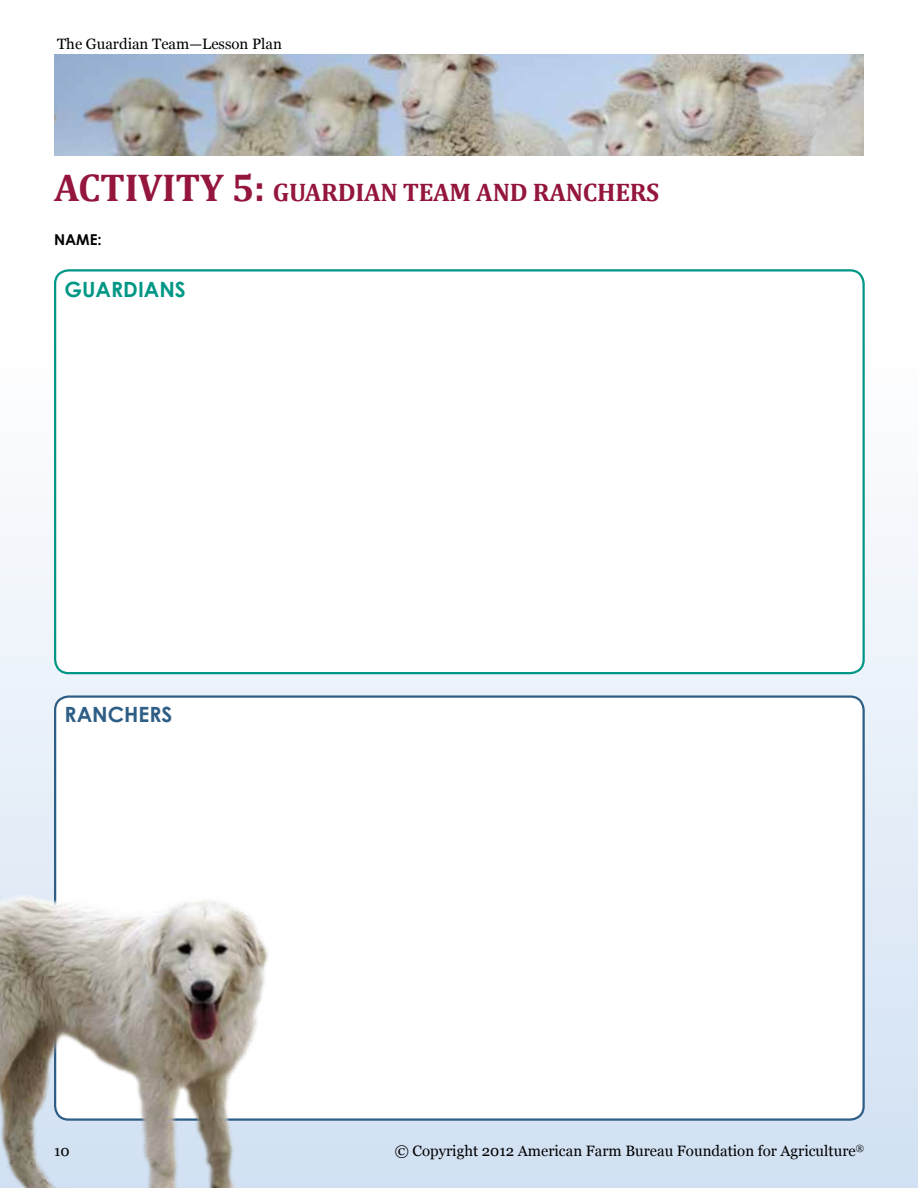
<style>
.page{position:relative;width:918px;height:1188px;background:#fff}
.page>*{position:absolute;margin:0;border:0;box-sizing:border-box;transform-origin:0 0}
.t1{font:700 25.5px "Cambria";letter-spacing:-.01em;color:#94163c}
.t2{font:700 21px "Century Gothic";color:#009786}
.t3{font:700 21px "Century Gothic";color:#2e5e86}
.t4{font:15px "Georgia";color:#000}
.t5{font:700 15px "Century Gothic";color:#000}
.s1{font-size:39px}
</style>
<div class="page">
<img style="left:54px;top:54px;width:810px;height:101px">
<div style="left:0;top:221px;width:918px;height:967px;background:linear-gradient(to bottom,#fff,#cdddef)"></div>
<div style="left:55px;top:697px;width:809px;height:423px;background:#fff;border-radius:14px"></div>
<div style="left:55px;top:270px;width:809px;height:403px;background:#fff;border-radius:14px"></div>
<div style="left:54px;top:269px;width:811px;height:405px;border:2px solid #009786;border-radius:14px"></div>
<img style="left:0;top:883px;width:289px;height:305px">
<p class="t4" style="left:57px;top:35px;width:226px">The Guardian Team—Lesson Plan</p>
<h1 class="t1" style="left:54px;top:177px;width:607px"><span class="s1">ACTIVITY 5:</span> GUARDIAN TEAM AND RANCHERS</h1>
<p class="t5" style="left:54px;top:230px;width:49px">NAME:</p>
<h2 class="t2" style="left:65px;top:276px;width:121px">GUARDIANS</h2>
<h2 class="t3" style="left:65px;top:701px;width:96px">RANCHERS</h2>
<p class="t4" style="left:54px;top:1142px;width:17px">10</p>
<p class="t4" style="left:395px;top:1142px;width:471px">© Copyright 2012 American Farm Bureau Foundation for Agriculture<sup>®</sup></p>
</div>
